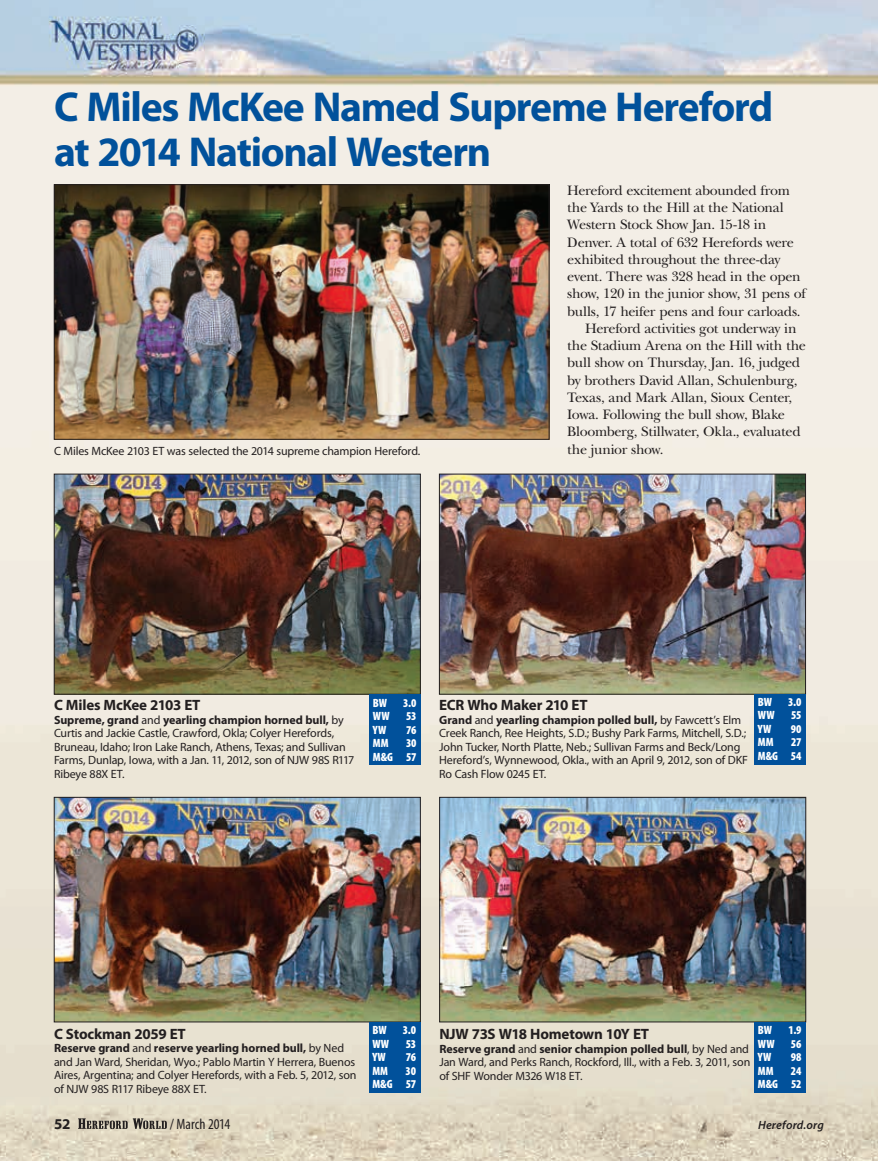
<style>
.page{position:relative;width:878px;height:1161px;background:#fff}
.page>*{position:absolute;margin:0;border:0;box-sizing:border-box;transform-origin:0 0}
.t1{font:700 42px/45px "Myriad Pro";letter-spacing:-.035em;color:#01519b}
.t2{font:700 15px "Myriad Pro";letter-spacing:-.015em;color:#231f20}
.t3{font:condensed 15px "Myriad Pro";color:#231f20}
.t4{font:14.25px "New Baskerville";letter-spacing:-.025em;color:#231f20}
.t5{font:14.25px "New Baskerville";letter-spacing:-.005em;color:#231f20}
.t6{font:12px/13.5px "Myriad Pro";letter-spacing:-.015em;color:#231f20}
.t7{font:900 condensed 12px/13.5px "Myriad Pro";letter-spacing:-.01em;color:#fff;text-align:right}
.t8{font:italic 600 12px "Myriad Pro";letter-spacing:.015em;color:#231f20}
.s1{font-weight:700}
</style>
<div class="page">
<img style="left:0;top:0;width:878px;height:1161px">
<img style="left:56px;top:476px;width:362px;height:216px">
<div style="left:54px;top:474px;width:366px;height:220px;border:1px solid #231f20"></div>
<div style="left:370px;top:694px;width:51px;height:71px;background:#01519b"></div>
<img style="left:441px;top:476px;width:362px;height:216px">
<div style="left:439px;top:474px;width:366px;height:220px;border:1px solid #231f20"></div>
<div style="left:754px;top:694px;width:52px;height:70px;background:#01519b"></div>
<img style="left:441px;top:799px;width:362px;height:221px">
<div style="left:439px;top:797px;width:366px;height:225px;border:1px solid #231f20"></div>
<div style="left:754px;top:1022px;width:52px;height:71px;background:#01519b"></div>
<img style="left:56px;top:186px;width:491px;height:252px">
<div style="left:54px;top:184px;width:495px;height:256px;border:1px solid #231f20"></div>
<img style="left:56px;top:799px;width:362px;height:221px">
<div style="left:54px;top:797px;width:366px;height:225px;border:1px solid #231f20"></div>
<div style="left:369px;top:1022px;width:51px;height:71px;background:#01519b"></div>
<svg style="left:78px;top:1118px;width:89px;height:11px"></svg>
<h1 class="t1" style="left:54px;top:85px;width:720px">C Miles McKee Named Supreme Hereford at 2014 National Western</h1>
<p class="t6" style="left:54px;top:444px;width:368px">C Miles McKee 2103 ET was selected the 2014 supreme champion Hereford.</p>
<p class="t4" style="left:567px;top:182px;width:224px">Hereford excitement abounded from</p>
<p class="t4" style="left:567px;top:199px;width:218px">the Yards to the Hill at the National</p>
<p class="t4" style="left:567px;top:216px;width:200px">Western Stock Show Jan. 15-18 in</p>
<p class="t4" style="left:567px;top:234px;width:228px">Denver. A total of 632 Herefords were</p>
<p class="t4" style="left:567px;top:251px;width:215px">exhibited throughout the three-day</p>
<p class="t4" style="left:567px;top:268px;width:235px">event. There was 328 head in the open</p>
<p class="t4" style="left:567px;top:286px;width:240px">show, 120 in the junior show, 31 pens of</p>
<p class="t4" style="left:567px;top:303px;width:235px">bulls, 17 heifer pens and four carloads.</p>
<p class="t4" style="left:585px;top:320px;width:213px">Hereford activities got underway in</p>
<p class="t5" style="left:567px;top:337px;width:240px">the Stadium Arena on the Hill with the</p>
<p class="t4" style="left:567px;top:355px;width:234px">bull show on Thursday, Jan. 16, judged</p>
<p class="t4" style="left:567px;top:372px;width:232px">by brothers David Allan, Schulenburg,</p>
<p class="t4" style="left:567px;top:389px;width:226px">Texas, and Mark Allan, Sioux Center,</p>
<p class="t4" style="left:567px;top:406px;width:219px">Iowa. Following the bull show, Blake</p>
<p class="t4" style="left:567px;top:424px;width:235px">Bloomberg, Stillwater, Okla., evaluated</p>
<p class="t4" style="left:567px;top:441px;width:98px">the junior show.</p>
<p class="t2" style="left:54px;top:697px;width:148px">C Miles McKee 2103 ET</p>
<p class="t6" style="left:54px;top:713px;width:302px"><span class="s1">Supreme, grand</span> and <span class="s1">yearling champion horned bull,</span> by Curtis and Jackie Castle, Crawford, Okla; Colyer Herefords, Bruneau, Idaho; Iron Lake Ranch, Athens, Texas; and Sullivan Farms, Dunlap, Iowa, with a Jan. 11, 2012, son of NJW 98S R117<br>Ribeye 88X ET.</p>
<p class="t7" style="left:373px;top:696px;width:16px">BW</p>
<p class="t7" style="left:403px;top:696px;width:15px">3.0</p>
<p class="t7" style="left:373px;top:709px;width:18px">WW</p>
<p class="t7" style="left:406px;top:709px;width:12px">53</p>
<p class="t7" style="left:373px;top:723px;width:15px">YW</p>
<p class="t7" style="left:406px;top:723px;width:12px">76</p>
<p class="t7" style="left:373px;top:736px;width:17px">MM</p>
<p class="t7" style="left:373px;top:736px;width:45px">30<br>M&amp;G 57</p>
<p class="t2" style="left:439px;top:697px;width:150px">ECR Who Maker 210 ET</p>
<p class="t6" style="left:439px;top:713px;width:310px"><span class="s1">Grand</span> and <span class="s1">yearling champion polled bull,</span> by Fawcett’s Elm Creek Ranch, Ree Heights, S.D.; Bushy Park Farms, Mitchell, S.D.; John Tucker, North Platte, Neb.; Sullivan Farms and Beck/Long Hereford’s, Wynnewood, Okla., with an April 9, 2012, son of DKF Ro Cash Flow 0245 ET.</p>
<p class="t7" style="left:758px;top:695px;width:16px">BW</p>
<p class="t7" style="left:788px;top:695px;width:15px">3.0</p>
<p class="t7" style="left:758px;top:709px;width:18px">WW</p>
<p class="t7" style="left:791px;top:709px;width:12px">55</p>
<p class="t7" style="left:758px;top:722px;width:15px">YW</p>
<p class="t7" style="left:790px;top:722px;width:12px">90</p>
<p class="t7" style="left:758px;top:736px;width:17px">MM</p>
<p class="t7" style="left:758px;top:736px;width:45px">27<br>M&amp;G 54</p>
<p class="t2" style="left:54px;top:1025px;width:133px">C Stockman 2059 ET</p>
<p class="t6" style="left:54px;top:1042px;width:304px"><span class="s1">Reserve grand</span> and <span class="s1">reserve yearling horned bull,</span> by Ned and Jan Ward, Sheridan, Wyo.; Pablo Martin Y Herrera, Buenos Aires, Argentina; and Colyer Herefords, with a Feb. 5, 2012, son of NJW 98S R117 Ribeye 88X ET.</p>
<p class="t7" style="left:372px;top:1024px;width:16px">BW</p>
<p class="t7" style="left:403px;top:1024px;width:15px">3.0</p>
<p class="t7" style="left:372px;top:1037px;width:18px">WW</p>
<p class="t7" style="left:405px;top:1037px;width:12px">53</p>
<p class="t7" style="left:372px;top:1051px;width:15px">YW</p>
<p class="t7" style="left:406px;top:1051px;width:12px">76</p>
<p class="t7" style="left:372px;top:1064px;width:17px">MM</p>
<p class="t7" style="left:372px;top:1064px;width:45px">30<br>M&amp;G 57</p>
<p class="t2" style="left:439px;top:1026px;width:211px">NJW 73S W18 Hometown 10Y ET</p>
<p class="t6" style="left:439px;top:1042px;width:312px;text-align:justify"><span class="s1">Reserve grand</span> and <span class="s1">senior champion polled bull</span>, by Ned and Jan Ward, and Perks Ranch, Rockford, Ill., with a Feb. 3, 2011, son of SHF Wonder M326 W18 ET.</p>
<p class="t7" style="left:758px;top:1024px;width:16px">BW</p>
<p class="t7" style="left:788px;top:1024px;width:14px">1.9</p>
<p class="t7" style="left:758px;top:1037px;width:18px">WW</p>
<p class="t7" style="left:791px;top:1037px;width:12px">56</p>
<p class="t7" style="left:758px;top:1051px;width:15px">YW</p>
<p class="t7" style="left:790px;top:1051px;width:12px">98</p>
<p class="t7" style="left:758px;top:1064px;width:17px">MM</p>
<p class="t7" style="left:758px;top:1064px;width:45px">24<br>M&amp;G 52</p>
<p class="t2" style="left:54px;top:1115px;width:18px">52</p>
<p class="t3" style="left:170px;top:1116px;width:62px">/ March 2014</p>
<p class="t8" style="left:758px;top:1118px;width:67px">Hereford.org</p>
</div>
